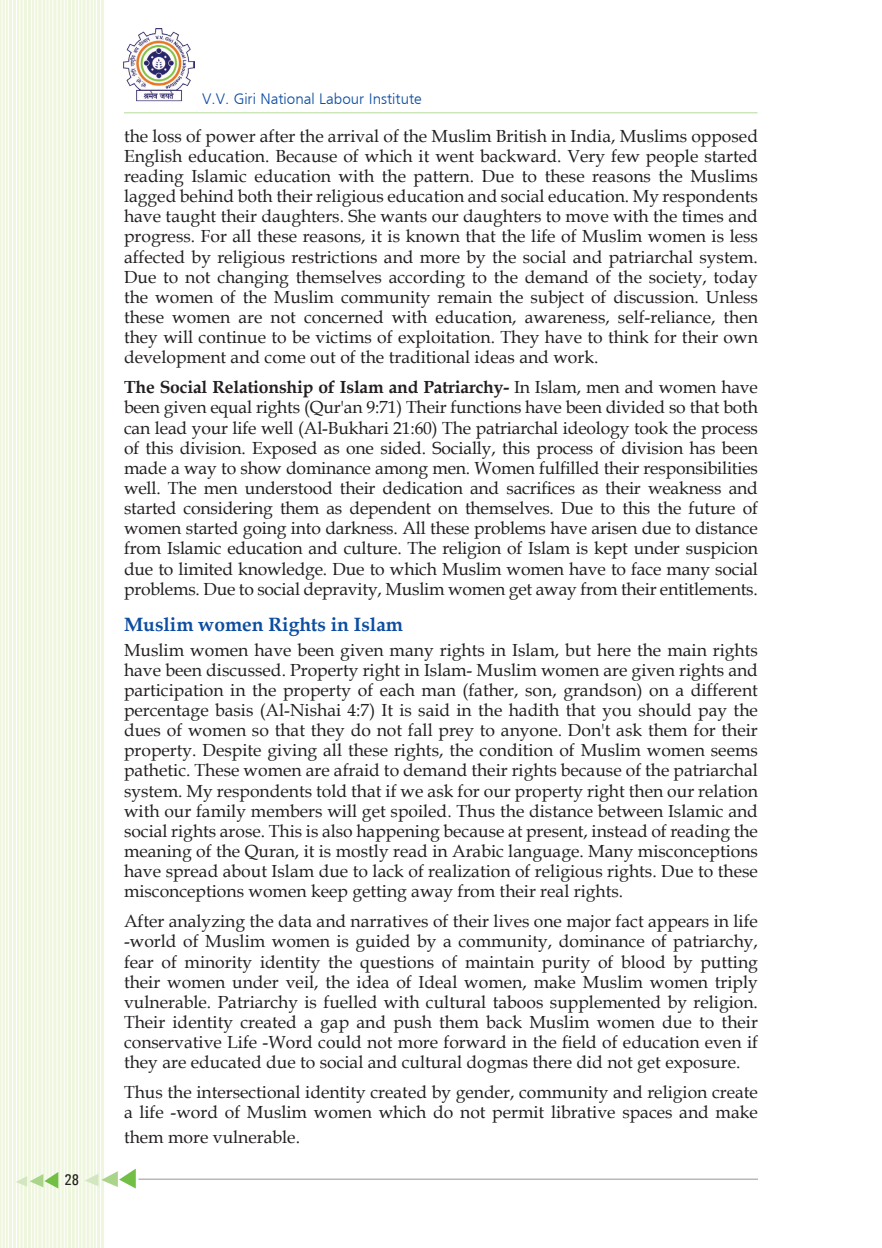
<style>
.page{position:relative;width:882px;height:1248px;background:#fff}
.page>*{position:absolute;margin:0;border:0;box-sizing:border-box;transform-origin:0 0}
.side_hed-1{font:700 19.25px "Book Antiqua";color:#0d4da1}
.Tex-1{font:17.5px/20.1px "Book Antiqua";color:#231f20;text-align:justify}
.t1{font:300 15.75px "Frugal Sans";color:#0d4da1}
.t2{font:500 condensed 15.75px "Univers";color:#231f20}
.s1{font-weight:700}
</style>
<div class="page">
<hr style="left:124px;top:112px;width:634px;height:1px;background:#b6da9b">
<hr style="left:138px;top:1178px;width:620px;height:1px;background:#939598">
<div style="left:0;top:0;width:105px;height:1247px;background:#eff6de"></div>
<hr style="left:2px;top:0;width:1px;height:1247px;background:#fff">
<hr style="left:5px;top:0;width:1px;height:1247px;background:#fff">
<hr style="left:12px;top:0;width:1px;height:1247px;background:#fff">
<hr style="left:8px;top:0;width:1px;height:1247px;background:#fff">
<hr style="left:16px;top:0;width:1px;height:1247px;background:#fff">
<hr style="left:20px;top:0;width:1px;height:1247px;background:#fff">
<hr style="left:27px;top:0;width:1px;height:1247px;background:#fff">
<hr style="left:23px;top:0;width:1px;height:1247px;background:#fff">
<hr style="left:31px;top:0;width:1px;height:1247px;background:#fff">
<hr style="left:34px;top:0;width:1px;height:1247px;background:#fff">
<hr style="left:42px;top:0;width:1px;height:1247px;background:#fff">
<hr style="left:38px;top:0;width:1px;height:1247px;background:#fff">
<hr style="left:46px;top:0;width:1px;height:1247px;background:#fff">
<hr style="left:49px;top:0;width:1px;height:1247px;background:#fff">
<hr style="left:57px;top:0;width:1px;height:1247px;background:#fff">
<hr style="left:53px;top:0;width:1px;height:1247px;background:#fff">
<hr style="left:61px;top:0;width:1px;height:1247px;background:#fff">
<hr style="left:64px;top:0;width:1px;height:1247px;background:#fff">
<hr style="left:71px;top:0;width:1px;height:1247px;background:#fff">
<hr style="left:67px;top:0;width:1px;height:1247px;background:#fff">
<hr style="left:75px;top:0;width:1px;height:1247px;background:#fff">
<hr style="left:78px;top:0;width:1px;height:1247px;background:#fff">
<hr style="left:86px;top:0;width:1px;height:1247px;background:#fff">
<hr style="left:82px;top:0;width:1px;height:1247px;background:#fff">
<hr style="left:90px;top:0;width:1px;height:1247px;background:#fff">
<hr style="left:93px;top:0;width:1px;height:1247px;background:#fff">
<hr style="left:100px;top:0;width:1px;height:1247px;background:#fff">
<hr style="left:96px;top:0;width:1px;height:1247px;background:#fff">
<hr style="left:104px;top:0;width:1px;height:1247px;background:#fff">
<svg style="left:85px;top:1168px;width:51px;height:20px"></svg>
<svg style="left:16px;top:1171px;width:42px;height:17px"></svg>
<img style="left:123px;top:29px;width:72px;height:73px">
<p class="t2" style="left:65px;top:1170px;width:16px">28</p>
<p class="t1" style="left:202px;top:90px;width:221px">V.V. Giri National Labour Institute</p>
<p class="Tex-1" style="left:124px;top:125px;width:636px">the loss of power after the arrival of the Muslim British in India, Muslims opposed English education. Because of which it went backward. Very few people started reading Islamic education with the pattern. Due to these reasons the Muslims lagged behind both their religious education and social education. My respondents have taught their daughters. She wants our daughters to move with the times and progress. For all these reasons, it is known that the life of Muslim women is less affected by religious restrictions and more by the social and patriarchal system.<br>Due to not changing themselves according to the demand of the society, today the women of the Muslim community remain the subject of discussion. Unless these women are not concerned with education, awareness, self-reliance, then they will continue to be victims of exploitation. They have to think for their own development and come out of the traditional ideas and work.</p>
<p class="Tex-1" style="left:124px;top:377px;width:636px"><span class="s1">The Social Relationship of Islam and Patriarchy-</span> In Islam, men and women have been given equal rights (Qur'an 9:71) Their functions have been divided so that both can lead your life well (Al-Bukhari 21:60) The patriarchal ideology took the process of this division. Exposed as one sided. Socially, this process of division has been made a way to show dominance among men. Women fulfilled their responsibilities well. The men understood their dedication and sacrifices as their weakness and started considering them as dependent on themselves. Due to this the future of women started going into darkness. All these problems have arisen due to distance from Islamic education and culture. The religion of Islam is kept under suspicion due to limited knowledge. Due to which Muslim women have to face many social problems. Due to social depravity, Muslim women get away from their entitlements.</p>
<p class="side_hed-1" style="left:124px;top:611px;width:281px">Muslim women Rights in Islam</p>
<p class="Tex-1" style="left:124px;top:639px;width:636px">Muslim women have been given many rights in Islam, but here the main rights have been discussed. Property right in Islam- Muslim women are given rights and participation in the property of each man (father, son, grandson) on a different percentage basis (Al-Nishai 4:7) It is said in the hadith that you should pay the dues of women so that they do not fall prey to anyone. Don't ask them for their property. Despite giving all these rights, the condition of Muslim women seems pathetic. These women are afraid to demand their rights because of the patriarchal system. My respondents told that if we ask for our property right then our relation with our family members will get spoiled. Thus the distance between Islamic and social rights arose. This is also happening because at present, instead of reading the meaning of the Quran, it is mostly read in Arabic language. Many misconceptions have spread about Islam due to lack of realization of religious rights. Due to these misconceptions women keep getting away from their real rights.</p>
<p class="Tex-1" style="left:124px;top:910px;width:636px">After analyzing the data and narratives of their lives one major fact appears in life -world of Muslim women is guided by a community, dominance of patriarchy, fear of minority identity the questions of maintain purity of blood by putting their women under veil, the idea of Ideal women, make Muslim women triply vulnerable. Patriarchy is fuelled with cultural taboos supplemented by religion.<br>Their identity created a gap and push them back Muslim women due to their conservative Life -Word could not more forward in the field of education even if they are educated due to social and cultural dogmas there did not get exposure.</p>
<p class="Tex-1" style="left:124px;top:1081px;width:635px">Thus the intersectional identity created by gender, community and religion create a life -word of Muslim women which do not permit librative spaces and make</p>
<p class="Tex-1" style="left:124px;top:1126px;width:178px">them more vulnerable.</p>
</div>
